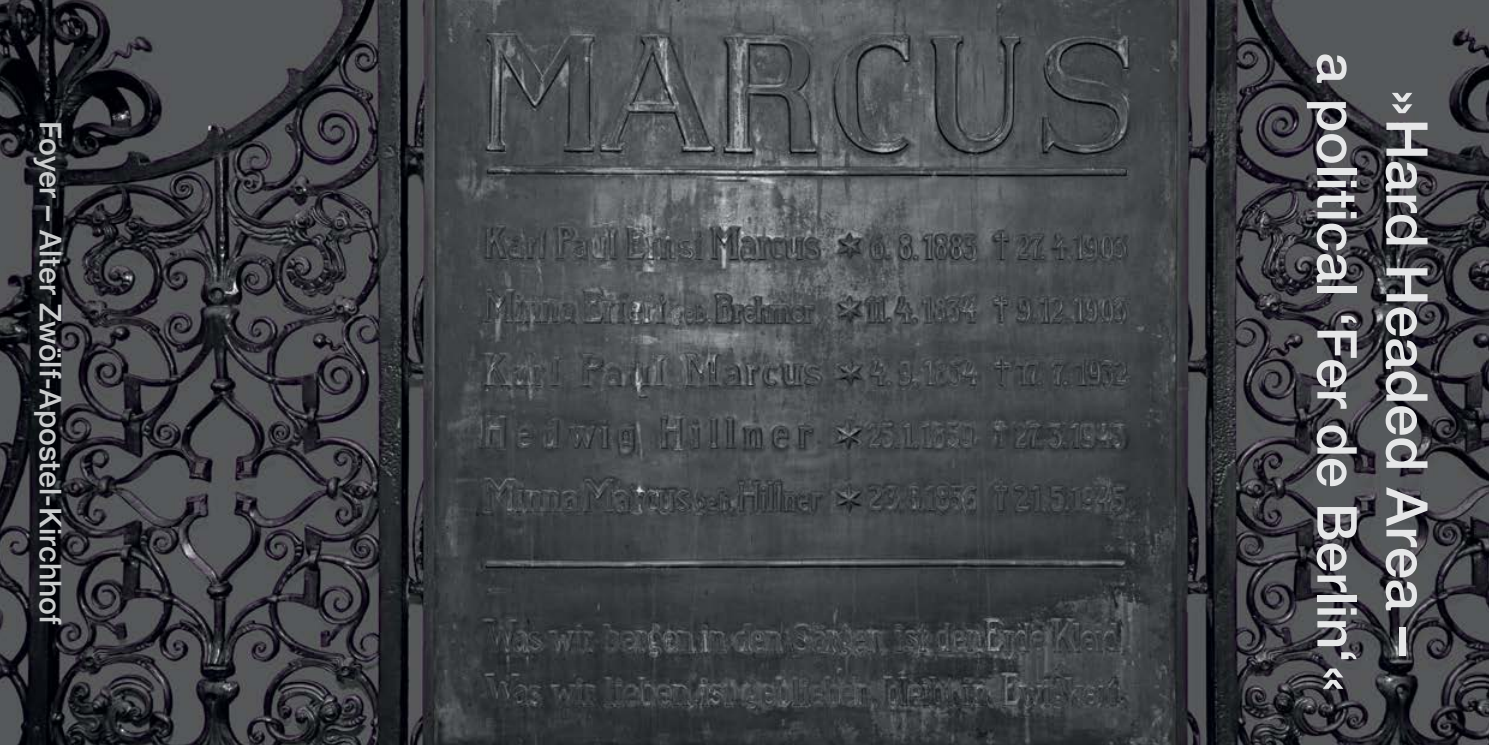
<style>
.page{position:relative;width:1489px;height:745px;background:#fff}
.page>*{position:absolute;margin:0;border:0;box-sizing:border-box;transform-origin:0 0}
.t1{font:500 57.5px "Helvetica Neue";color:#e6e7e8}
.t2{font:500 55px "Helvetica Neue";letter-spacing:-.005em;color:#e6e7e8}
.t3{font:500 30px "Helvetica Neue";color:#cbcdce}
.s1{font-size:57.5px}
</style>
<div class="page">
<img style="left:0;top:0;width:1488px;height:744px">
<p class="t3" style="left:75px;top:121px;width:504px;rotate:90deg">Foyer – Alter Zwölf-Apostel-Kirchhof</p>
<h2 class="t2" style="left:1380px;top:53px;width:640px;rotate:90deg">a political ‘Fer de Berlin‘<span class="s1">«</span></h2>
<h1 class="t1" style="left:1452px;top:89px;width:567px;rotate:90deg">»Hard Headed Area –</h1>
</div>
